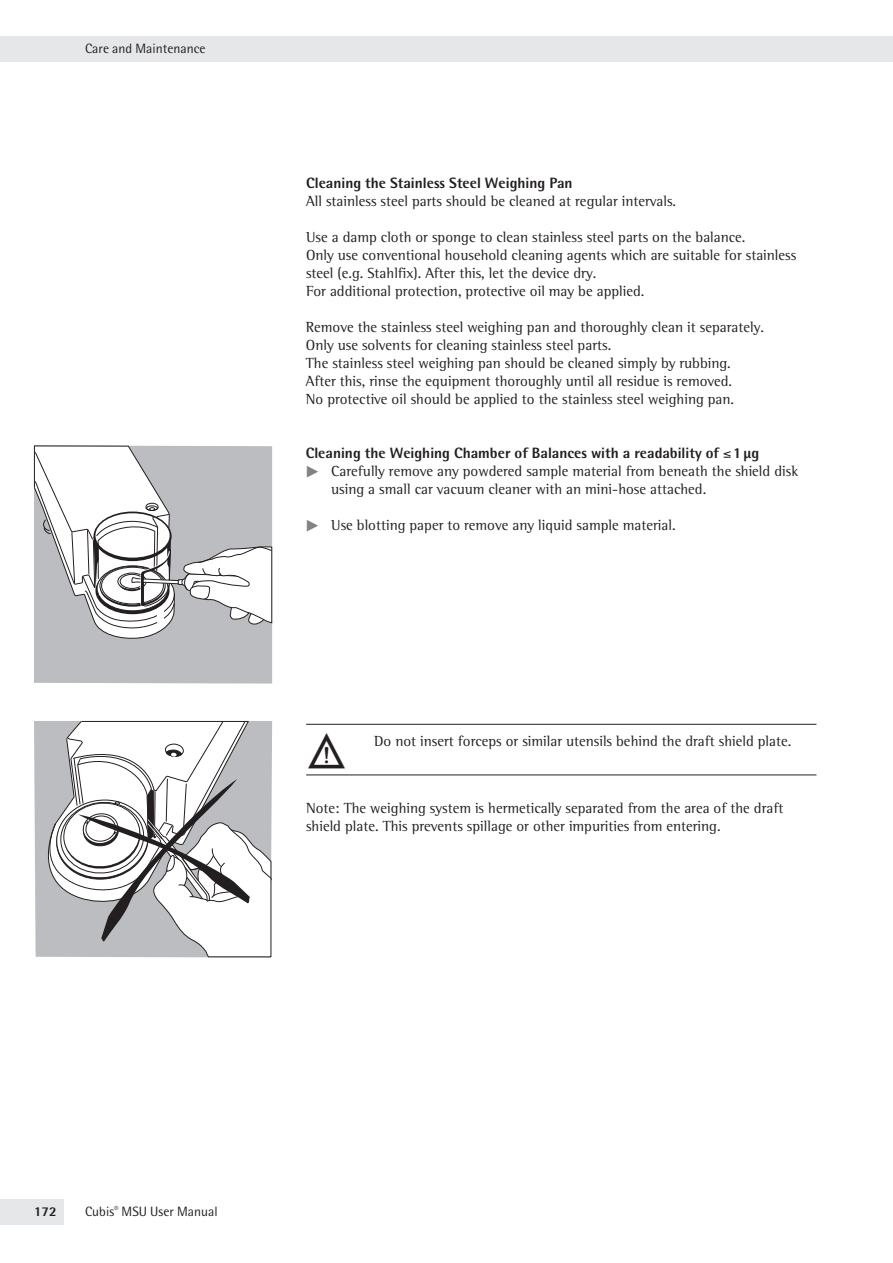
<style>
.page{position:relative;width:893px;height:1263px;background:#fff}
.page>*{position:absolute;margin:0;border:0;box-sizing:border-box;transform-origin:0 0}
.t1{font:36px "Pik 6";color:#231f20}
.t2{font:15px/18px "Sartorius Rotis Mail";color:#231f20}
.t3{font:800 15px "Sartorius Rotis Sans";color:#231f20}
.t4{font:13.5px "Sartorius Rotis Sans";color:#231f20}
.t5{font:800 13.5px "Sartorius Rotis Sans";color:#231f20}
.s1{font-family:"Pik 6";color:#808285}
</style>
<div class="page">
<div style="left:0;top:1199px;width:64px;height:26px;background:#e6e7e9"></div>
<div style="left:0;top:36px;width:893px;height:26px;background:#e6e7e9"></div>
<hr style="left:306px;top:724px;width:510px;height:1px;background:#231f20">
<hr style="left:306px;top:774px;width:510px;height:1px;background:#231f20">
<div style="left:34px;top:640px;width:238px;height:43px;background:#bcbdc0"></div>
<svg style="left:33px;top:445px;width:240px;height:195px"></svg>
<hr style="left:34px;top:445px;width:1px;height:43px;background:#231f20">
<hr style="left:35px;top:445px;width:93px;height:1px;background:#231f20">
<svg style="left:34px;top:721px;width:7px;height:236px;background:#c3c4c7"></svg>
<svg style="left:41px;top:720px;width:231px;height:238px"></svg>
<hr style="left:82px;top:721px;width:166px;height:1px;background:#231f20">
<p class="t4" style="left:85px;top:43px;width:122px">Care and Maintenance</p>
<p class="t3" style="left:306px;top:177px;width:268px">Cleaning the Stainless Steel Weighing Pan</p>
<p class="t2" style="left:306px;top:193px;width:372px">All stainless steel parts should be cleaned at regular intervals.</p>
<p class="t2" style="left:306px;top:229px;width:492px">Use a damp cloth or sponge to clean stainless steel parts on the balance.<br>Only use conventional household cleaning agents which are suitable for stainless steel (e.g. Stahlfix). After this, let the device dry.<br>For additional protection, protective oil may be applied.</p>
<p class="t2" style="left:306px;top:319px;width:460px">Remove the stainless steel weighing pan and thoroughly clean it separately.<br>Only use solvents for cleaning stainless steel parts.<br>The stainless steel weighing pan should be cleaned simply by rubbing.<br>After this, rinse the equipment thoroughly until all residue is removed.<br>No protective oil should be applied to the stainless steel weighing pan.</p>
<p class="t3" style="left:306px;top:447px;width:455px">Cleaning the Weighing Chamber of Balances with a readability of 1 μg</p>
<p class="t2" style="left:331px;top:463px;width:468px;text-indent:-25px"><span class="s1">t</span> Carefully remove any powdered sample material from beneath the shield disk using a small car vacuum cleaner with an mini-hose attached.</p>
<p class="t2" style="left:306px;top:517px;width:371px"><span class="s1">t</span> Use blotting paper to remove any liquid sample material.</p>
<h1 class="t1" style="left:306px;top:732px;width:43px">3</h1>
<p class="t2" style="left:374px;top:733px;width:419px">Do not insert forceps or similar utensils behind the draft shield plate.</p>
<p class="t2" style="left:306px;top:800px;width:479px">Note: The weighing system is hermetically separated from the area of the draft shield plate. This prevents spillage or other impurities from entering.</p>
<p class="t5" style="left:34px;top:1207px;width:24px">172</p>
<p class="t4" style="left:85px;top:1207px;width:134px">Cubis<sup>®</sup> MSU User Manual</p>
</div>
